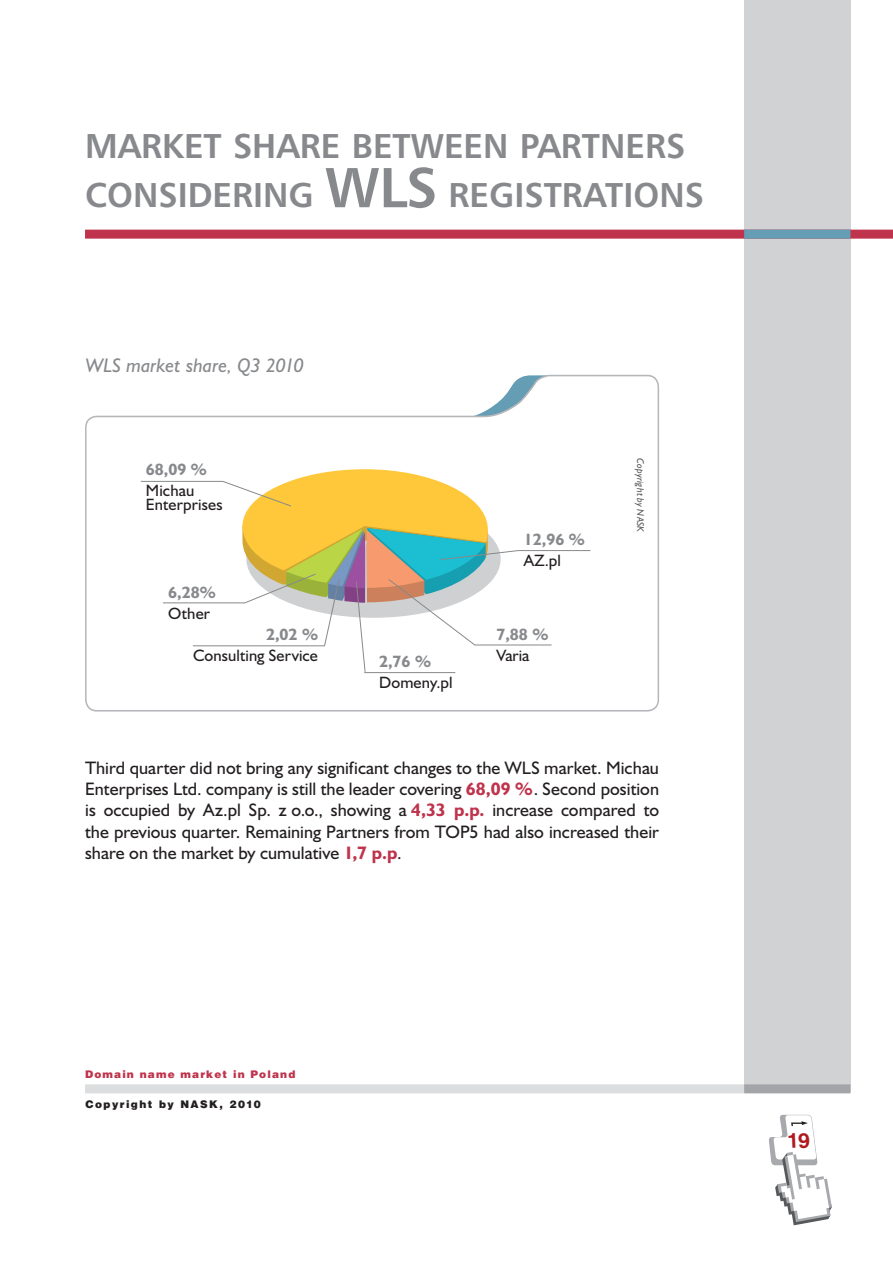
<style>
.page{position:relative;width:893px;height:1263px;background:#fff}
.page>*{position:absolute;margin:0;border:0;box-sizing:border-box;transform-origin:0 0}
.t1{font:700 33px/49.5px "Humnst 777 PL";color:#87898c}
.t2{font:italic 18px "Humanst 521 PL";letter-spacing:-.005em;color:#87898c}
.t3{font:16.5px/21.1px "Humanst 521 PL";letter-spacing:.005em;color:#231f20;text-align:justify}
.t4{font:15px/13.5px "Humanst 521 PL";letter-spacing:.01em;color:#231f20}
.t5{font:700 15px "Humanst 521 PL";color:#87898c}
.t6{font:900 10.5px "Switzerland";letter-spacing:.11em;color:#bf334c}
.t7{font:900 10.5px "Switzerland";letter-spacing:.14em;color:#231f20}
.t8{font:italic 9px "Humanst 521 PL";letter-spacing:.015em;color:#57585a}
.s1{font-size:54px}
.s2{font-weight:700;color:#bf334c}
</style>
<div class="page">
<div style="left:744px;top:0;width:106px;height:1092px;background:#d1d2d4"></div>
<div style="left:85px;top:230px;width:808px;height:9px;background:#bf334c"></div>
<div style="left:744px;top:230px;width:106px;height:9px;background:#649db4"></div>
<div style="left:85px;top:1084px;width:659px;height:9px;background:#dcdddf"></div>
<div style="left:744px;top:1084px;width:106px;height:9px;background:#a4a5a9"></div>
<svg style="left:85px;top:374px;width:574px;height:338px"></svg>
<hr style="left:193px;top:645px;width:132px;height:1px;background:#87898c">
<hr style="left:163px;top:603px;width:82px;height:1px;background:#87898c">
<hr style="left:141px;top:481px;width:82px;height:1px;background:#87898c">
<hr style="left:364px;top:672px;width:91px;height:1px;background:#87898c">
<hr style="left:475px;top:645px;width:77px;height:1px;background:#87898c">
<hr style="left:518px;top:550px;width:72px;height:1px;background:#87898c">
<svg style="left:222px;top:469px;width:297px;height:203px"></svg>
<svg style="left:769px;top:1115px;width:63px;height:110px"></svg>
<h1 class="t1" style="left:85px;top:120px;width:620px">MARKET SHARE B ETWEEN PARTNERS<br>CONSIDERING <span class="s1">WLS</span> REGISTRATIONS</h1>
<p class="t2" style="left:85px;top:353px;width:220px">WLS market share, Q3 2010</p>
<p class="t5" style="left:146px;top:459px;width:62px">68,09 %</p>
<p class="t4" style="left:146px;top:483px;width:78px">Michau<br>Enterprises</p>
<p class="t5" style="left:168px;top:582px;width:49px">6,28%</p>
<p class="t4" style="left:168px;top:606px;width:43px">Other</p>
<p class="t5" style="left:266px;top:624px;width:53px">2,02 %</p>
<p class="t4" style="left:193px;top:649px;width:126px">Consulting Service</p>
<p class="t5" style="left:379px;top:651px;width:53px">2,76 %</p>
<p class="t4" style="left:379px;top:675px;width:75px">Domeny.pl</p>
<p class="t5" style="left:524px;top:529px;width:62px">12,96 %</p>
<p class="t4" style="left:524px;top:553px;width:38px">AZ.pl</p>
<p class="t5" style="left:496px;top:624px;width:53px">7,88 %</p>
<p class="t4" style="left:496px;top:648px;width:34px">Varia</p>
<p class="t8" style="left:647px;top:458px;width:75px;rotate:90deg">Copyright by NASK</p>
<p class="t3" style="left:85px;top:757px;width:576px">Third quarter did not bring any significant changes to the WLS market. Michau Enterprises Ltd. company is still the leader covering <span class="s2">68,09 %</span>. Second position is occupied by Az.pl Sp. z o.o., showing a <span class="s2">4,33 p.p.</span> increase compared to the previous quarter. Remaining Partners from TOP5 had also increased their share on the market by cumulative <span class="s2">1,7 p.p</span>.</p>
<p class="t6" style="left:85px;top:1068px;width:212px">Domain name market in Poland</p>
<p class="t7" style="left:85px;top:1098px;width:177px">Copyright by NASK, 2010</p>
</div>
